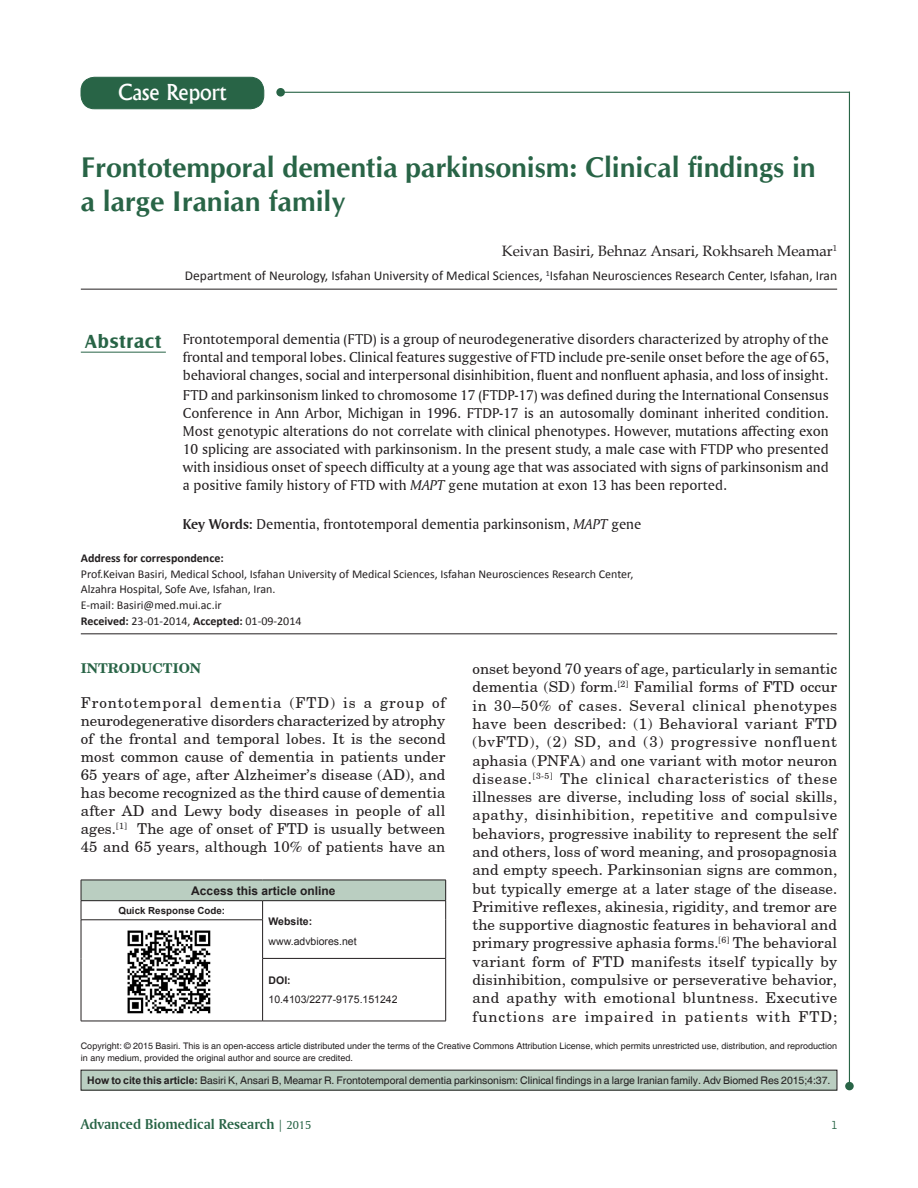
<style>
.page{position:relative;width:918px;height:1188px;background:#fff}
.page>*{position:absolute;margin:0;border:0;box-sizing:border-box;transform-origin:0 0}
.AT{font:700 28.5px/34.2px "CG Omega";color:#286446}
.AH{font:500 21px "Albertus";color:#fff}
.ABSH{font:700 19.5px "Castle T";letter-spacing:.04em;color:#286446}
.TX{font:15px/18.3px "New Century Schoolbook";letter-spacing:.015em;color:#231f20;text-align:justify}
.ABS{font:15px/18px "Amerigo BT Roman A";color:#231f20;text-align:justify}
.KWD{font:15px "Amerigo BT Roman A";color:#231f20}
.AU{font:15px "Book Antiqua";color:#231f20}
.RF{font:15px "Amerigo BT Bold A";color:#286446}
.AFF{font:13.5px "Calibri";color:#231f20}
.t1{font:700 13.5px "Century Schoolbook BT";color:#286446}
.ADD{font:12px/15.8px "Calibri";color:#231f20}
.HIS{font:12px "Calibri";color:#231f20}
.ATAO{font:700 12px "Arial";color:#231f20}
.RF-2{font:12px "Bell Centennial BT Address";color:#286446}
.SRC{font:10.5px "Helvetica";letter-spacing:-.005em;color:#231f20}
.DOI{font:10.5px "Arial";color:#231f20}
.WEB{font:10.5px "Arial";color:#231f20}
.WEB-2{font:700 10.5px "Arial";color:#231f20}
.DOI-2{font:700 10.5px "Arial";color:#231f20}
.QRC{font:700 9.75px "Arial";color:#231f20}
.t2{font:9px/12px "Helvetica";color:#231f20}
.s1{font-family:"Amerigo BT Italic A"}
.s2{font-family:"Amerigo BT Bold A"}
.s3{font-weight:700}
.s4{font-family:"Amerigo BT Roman A";font-size:12px}
</style>
<div class="page">
<div style="left:81px;top:77px;width:183px;height:32px;background:#286446;border-radius:14px"></div>
<div style="left:81px;top:77px;width:183px;height:32px;border:1px solid #286446;border-radius:14px"></div>
<hr style="left:281px;top:92px;width:569px;height:1px;background:#286446">
<div style="left:276px;top:88px;width:9px;height:9px;background:#286446;border-radius:50%"></div>
<hr style="left:849px;top:92px;width:1px;height:993px;background:#286446">
<div style="left:845px;top:1082px;width:9px;height:8px;background:#286446;border-radius:50%"></div>
<hr style="left:81px;top:633px;width:756px;height:1px;background:#231f20">
<hr style="left:81px;top:289px;width:756px;height:1px;background:#231f20">
<div style="left:81px;top:880px;width:365px;height:21px;background:#bacec1"></div>
<hr style="left:81px;top:1021px;width:182px;height:1px;background:#231f20">
<hr style="left:81px;top:880px;width:182px;height:1px;background:#231f20">
<hr style="left:263px;top:880px;width:183px;height:1px;background:#231f20">
<hr style="left:81px;top:900px;width:182px;height:1px;background:#231f20">
<svg style="left:81px;top:880px;width:1px;height:40px"></svg>
<hr style="left:263px;top:900px;width:183px;height:1px;background:#231f20">
<svg style="left:445px;top:880px;width:1px;height:40px"></svg>
<hr style="left:445px;top:920px;width:1px;height:38px;background:#231f20">
<hr style="left:81px;top:920px;width:182px;height:1px;background:#231f20">
<hr style="left:81px;top:920px;width:1px;height:38px;background:#231f20">
<hr style="left:81px;top:958px;width:1px;height:63px;background:#231f20">
<hr style="left:445px;top:959px;width:1px;height:62px;background:#231f20">
<hr style="left:263px;top:1021px;width:183px;height:1px;background:#231f20">
<svg style="left:262px;top:901px;width:1px;height:19px"></svg>
<hr style="left:262px;top:920px;width:1px;height:38px;background:#231f20">
<hr style="left:262px;top:959px;width:1px;height:62px;background:#231f20">
<hr style="left:262px;top:958px;width:184px;height:1px;background:#231f20">
<img style="left:127px;top:930px;width:84px;height:84px">
<div style="left:81px;top:1070px;width:756px;height:20px;background:#bacec1"></div>
<hr style="left:81px;top:352px;width:85px;height:1px;background:#286446">
<p class="AH" style="left:118px;top:80px;width:110px">Case Report</p>
<p class="AT" style="left:81px;top:150px;width:736px">Frontotemporal dementia parkinsonism: Clinical findings in a large Iranian family</p>
<p class="AU" style="left:502px;top:240px;width:337px">Keivan Basiri, Behnaz Ansari, Rokhsareh Meamar<sup>1</sup></p>
<p class="AFF" style="left:185px;top:267px;width:654px">Department of Neurology, Isfahan University of Medical Sciences, <sup>1</sup>Isfahan Neurosciences Research Center, Isfahan, Iran</p>
<p class="ABS" style="left:183px;top:329px;width:648px">Frontotemporal dementia (FTD) is a group of neurodegenerative disorders characterized by atrophy of the frontal and temporal lobes. Clinical features suggestive of FTD include pre‑senile onset before the age of 65, behavioral changes, social and interpersonal disinhibition, fluent and nonfluent aphasia, and loss of insight.</p>
<p class="ABS" style="left:183px;top:385px;width:647px">FTD and parkinsonism linked to chromosome 17 (FTDP‑17) was defined during the International Consensus Conference in Ann Arbor, Michigan in 1996. FTDP‑17 is an autosomally dominant inherited condition.<br>Most genotypic alterations do not correlate with clinical phenotypes. However, mutations affecting exon 10 splicing are associated with parkinsonism. In the present study, a male case with FTDP who presented with insidious onset of speech difficulty at a young age that was associated with signs of parkinsonism and a positive family history of FTD with <span class="s1">MAPT</span> gene mutation at exon 13 has been reported.</p>
<p class="KWD" style="left:183px;top:515px;width:460px"><span class="s2">Key Words:</span> Dementia, frontotemporal dementia parkinsonism, <span class="s1">MAPT</span> gene</p>
<p class="ADD" style="left:81px;top:550px;width:554px"><span class="s3">Address for correspondence:<br></span>Prof.Keivan Basiri, Medical School, Isfahan University of Medical Sciences, Isfahan Neurosciences Research Center, Alzahra Hospital, Sofe Ave, Isfahan, Iran.<br>E‑mail: Basiri@med.mui.ac.ir</p>
<p class="HIS" style="left:81px;top:613px;width:222px"><span class="s3">Received:</span> 23-01-2014, <span class="s3">Accepted:</span> 01-09-2014</p>
<p class="ABSH" style="left:85px;top:331px;width:78px">Abstract</p>
<h1 class="t1" style="left:81px;top:660px;width:122px">INTRODUCTION</h1>
<p class="TX" style="left:81px;top:694px;width:366px">Frontotemporal dementia (FTD) is a group of neurodegenerative disorders characterized by atrophy of the frontal and temporal lobes. It is the second most common cause of dementia in patients under 65 years of age, after Alzheimer’s disease (AD), and has become recognized as the third cause of dementia after AD and Lewy body diseases in people of all ages.<sup>[1]</sup> The age of onset of FTD is usually between 45 and 65 years, although 10% of patients have an</p>
<p class="ATAO" style="left:191px;top:882px;width:146px">Access this article online</p>
<p class="QRC" style="left:118px;top:904px;width:108px">Quick Response Code:</p>
<p class="WEB-2" style="left:269px;top:915px;width:45px">Website:</p>
<p class="WEB" style="left:269px;top:934px;width:90px">www.advbiores.net</p>
<p class="DOI-2" style="left:269px;top:973px;width:24px">DOI:</p>
<p class="DOI" style="left:269px;top:993px;width:131px">10.4103/2277-9175.151242</p>
<p class="TX" style="left:472px;top:659px;width:366px">onset beyond 70 years of age, particularly in semantic dementia (SD) form.<sup>[2]</sup> Familial forms of FTD occur in 30–50% of cases. Several clinical phenotypes have been described: (1) Behavioral variant FTD (bvFTD), (2) SD, and (3) progressive nonfluent aphasia (PNFA) and one variant with motor neuron disease.<sup>[3‑5]</sup> The clinical characteristics of these illnesses are diverse, including loss of social skills, apathy, disinhibition, repetitive and compulsive behaviors, progressive inability to represent the self and others, loss of word meaning, and prosopagnosia and empty speech. Parkinsonian signs are common, but typically emerge at a later stage of the disease.<br>Primitive reflexes, akinesia, rigidity, and tremor are the supportive diagnostic features in behavioral and primary progressive aphasia forms.<sup>[6]</sup> The behavioral variant form of FTD manifests itself typically by disinhibition, compulsive or perseverative behavior, and apathy with emotional bluntness. Executive functions are impaired in patients with FTD;</p>
<p class="t2" style="left:81px;top:1041px;width:758px">Copyright: © 2015 Basiri. This is an open-access article distributed under the terms of the Creative Commons Attribution License, which permits unrestricted use, distribution, and reproduction in any medium, provided the original author and source are credited.</p>
<p class="SRC" style="left:87px;top:1074px;width:745px"><span class="s3">How to cite this article:</span> Basiri K, Ansari B, Meamar R. Frontotemporal dementia parkinsonism: Clinical findings in a large Iranian family. Adv Biomed Res 2015;4:37.</p>
<p class="RF" style="left:81px;top:1115px;width:232px">Advanced Biomedical Research <span class="s4">| 2015</span></p>
<p class="RF-2" style="left:832px;top:1118px;width:7px">1</p>
</div>
